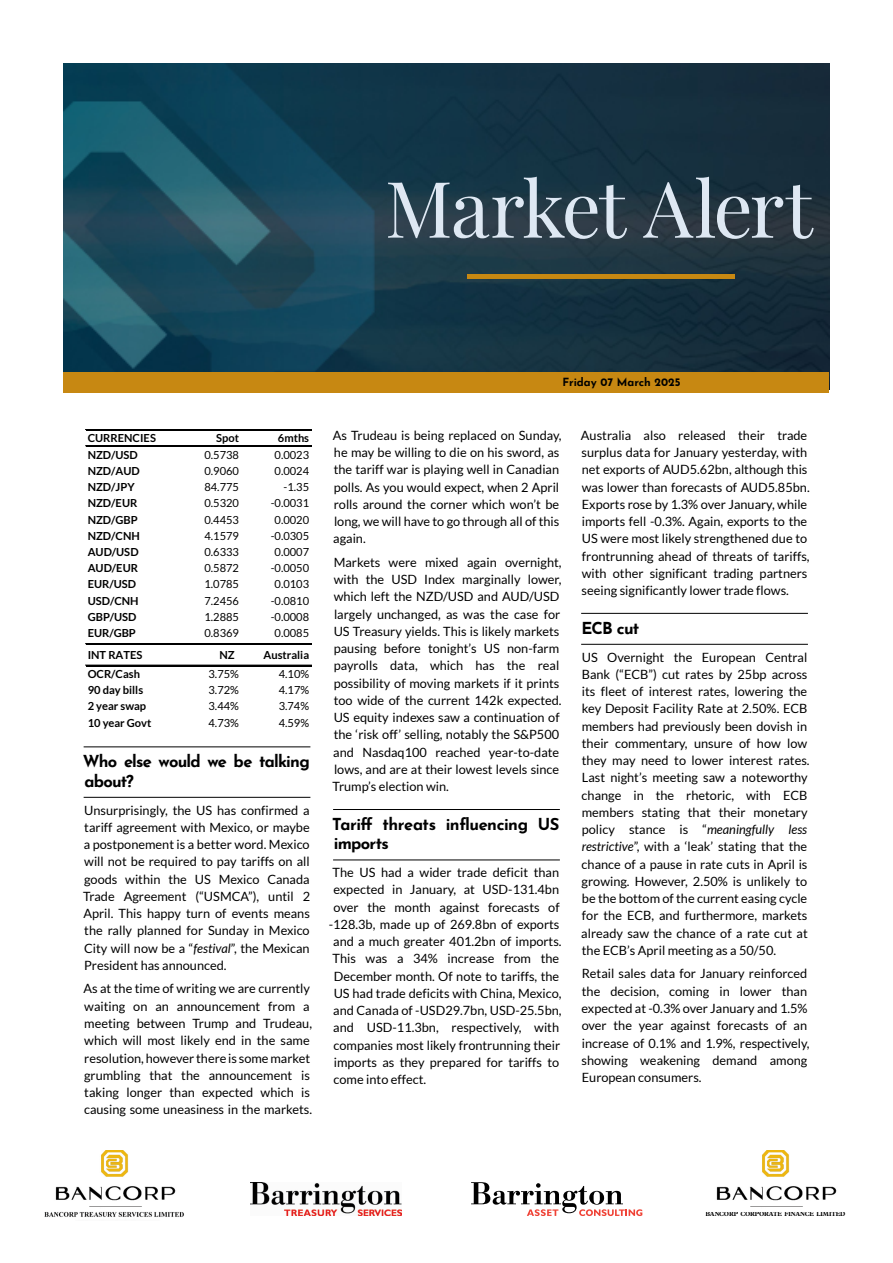
<style>
.page{position:relative;width:893px;height:1263px;background:#fff}
.page>*{position:absolute;margin:0;border:0;box-sizing:border-box;transform-origin:0 0}
.t1{font:78px "Playfair Display";letter-spacing:-.03em;color:#dee8f3}
.t2{font:700 16.5px/19.5px "Josefin Sans";letter-spacing:-.04em;color:#000}
.t3{font:12.75px/17.2px "Lato";color:#000}
.t4{font:700 11.25px "Josefin Sans";color:#000}
.t5{font:11.1px "Lato";color:#000}
.t6{font:700 11.1px "Lato";color:#000}
.t7{font:700 6.45px "Plantin Std";letter-spacing:-.01em;color:#000;scale:.93 1}
.s1{font-style:italic}
</style>
<div class="page">
<hr style="left:84px;top:746px;width:226px;height:1px;background:#000">
<hr style="left:84px;top:797px;width:226px;height:1px;background:#000">
<hr style="left:86px;top:429px;width:225px;height:2px;background:#000">
<hr style="left:86px;top:445px;width:225px;height:1px;background:#000">
<hr style="left:86px;top:446px;width:225px;height:1px;background:#000">
<hr style="left:86px;top:643px;width:225px;height:1px;background:#000">
<hr style="left:86px;top:644px;width:225px;height:1px;background:#000">
<hr style="left:86px;top:665px;width:225px;height:1px;background:#000">
<hr style="left:333px;top:809px;width:227px;height:1px;background:#000">
<hr style="left:333px;top:860px;width:227px;height:1px;background:#000">
<hr style="left:581px;top:613px;width:227px;height:1px;background:#000">
<hr style="left:581px;top:644px;width:227px;height:1px;background:#000">
<img style="left:44px;top:1150px;width:140px;height:67px">
<img style="left:251px;top:1182px;width:151px;height:33px">
<img style="left:716px;top:1150px;width:121px;height:57px">
<img style="left:64px;top:64px;width:765px;height:308px">
<div style="left:64px;top:372px;width:765px;height:21px;background:#c78812"></div>
<hr style="left:467px;top:275px;width:268px;height:4px;background:#c78812">
<svg style="left:471px;top:1182px;width:171px;height:34px"></svg>
<h1 class="t1" style="left:385px;top:148px;width:429px">Market Alert</h1>
<p class="t6" style="left:88px;top:432px;width:70px">CURRENCIES</p>
<p class="t6" style="left:216px;top:432px;width:24px">Spot</p>
<p class="t6" style="left:278px;top:432px;width:33px">6mths</p>
<p class="t6" style="left:88px;top:448px;width:52px">NZD/USD</p>
<p class="t5" style="left:204px;top:448px;width:36px">0.5738</p>
<p class="t5" style="left:275px;top:448px;width:36px">0.0023</p>
<p class="t6" style="left:88px;top:464px;width:54px">NZD/AUD</p>
<p class="t5" style="left:204px;top:465px;width:36px">0.9060</p>
<p class="t5" style="left:275px;top:465px;width:36px">0.0024</p>
<p class="t6" style="left:88px;top:481px;width:48px">NZD/JPY</p>
<p class="t5" style="left:204px;top:481px;width:36px">84.775</p>
<p class="t5" style="left:284px;top:481px;width:27px">-1.35</p>
<p class="t6" style="left:88px;top:497px;width:51px">NZD/EUR</p>
<p class="t5" style="left:204px;top:497px;width:36px">0.5320</p>
<p class="t5" style="left:271px;top:497px;width:40px">-0.0031</p>
<p class="t6" style="left:88px;top:513px;width:52px">NZD/GBP</p>
<p class="t5" style="left:204px;top:513px;width:36px">0.4453</p>
<p class="t5" style="left:275px;top:513px;width:36px">0.0020</p>
<p class="t6" style="left:88px;top:529px;width:54px">NZD/CNH</p>
<p class="t5" style="left:204px;top:529px;width:36px">4.1579</p>
<p class="t5" style="left:271px;top:529px;width:40px">-0.0305</p>
<p class="t6" style="left:88px;top:545px;width:52px">AUD/USD</p>
<p class="t5" style="left:204px;top:546px;width:36px">0.6333</p>
<p class="t5" style="left:275px;top:546px;width:36px">0.0007</p>
<p class="t6" style="left:88px;top:562px;width:52px">AUD/EUR</p>
<p class="t5" style="left:204px;top:562px;width:36px">0.5872</p>
<p class="t5" style="left:271px;top:562px;width:40px">-0.0050</p>
<p class="t6" style="left:88px;top:578px;width:50px">EUR/USD</p>
<p class="t5" style="left:204px;top:578px;width:36px">1.0785</p>
<p class="t5" style="left:275px;top:578px;width:36px">0.0103</p>
<p class="t6" style="left:88px;top:594px;width:52px">USD/CNH</p>
<p class="t5" style="left:204px;top:594px;width:36px">7.2456</p>
<p class="t5" style="left:271px;top:594px;width:40px">-0.0810</p>
<p class="t6" style="left:88px;top:610px;width:50px">GBP/USD</p>
<p class="t5" style="left:204px;top:611px;width:36px">1.2885</p>
<p class="t5" style="left:271px;top:611px;width:40px">-0.0008</p>
<p class="t6" style="left:88px;top:627px;width:50px">EUR/GBP</p>
<p class="t5" style="left:204px;top:627px;width:36px">0.8369</p>
<p class="t5" style="left:275px;top:627px;width:36px">0.0085</p>
<p class="t6" style="left:88px;top:649px;width:56px">INT RATES</p>
<p class="t6" style="left:219px;top:649px;width:17px">NZ</p>
<p class="t6" style="left:264px;top:649px;width:47px">Australia</p>
<p class="t6" style="left:88px;top:668px;width:54px">OCR/Cash</p>
<p class="t5" style="left:209px;top:668px;width:32px">3.75%</p>
<p class="t5" style="left:279px;top:668px;width:32px">4.10%</p>
<p class="t6" style="left:88px;top:684px;width:57px">90 day bills</p>
<p class="t5" style="left:209px;top:684px;width:32px">3.72%</p>
<p class="t5" style="left:279px;top:684px;width:32px">4.17%</p>
<p class="t6" style="left:88px;top:700px;width:60px">2 year swap</p>
<p class="t5" style="left:209px;top:700px;width:32px">3.44%</p>
<p class="t5" style="left:279px;top:700px;width:32px">3.74%</p>
<p class="t6" style="left:88px;top:716px;width:65px">10 year Govt</p>
<p class="t5" style="left:209px;top:716px;width:32px">4.73%</p>
<p class="t5" style="left:279px;top:716px;width:32px">4.59%</p>
<p class="t2" style="left:83px;top:749px;width:229px">Who else would we be talking about?</p>
<p class="t3" style="left:83px;top:801px;width:229px;text-align:justify">Unsurprisingly, the US has confirmed a tariff agreement with Mexico, or maybe a postponement is a better word. Mexico will not be required to pay tariffs on all goods within the US Mexico Canada Trade Agreement (“USMCA”), until 2<br>April. This happy turn of events means the rally planned for Sunday in Mexico City will now be a “<span class="s1">festival</span>”, the Mexican President has announced.</p>
<p class="t3" style="left:83px;top:980px;width:230px">As at the time of writing we are currently waiting on an announcement from a meeting between Trump and Trudeau, which will most likely end in the same resolution, however there is some market grumbling that the announcement is taking longer than expected which is causing some uneasiness in the markets.</p>
<p class="t4" style="left:562px;top:372px;width:120px">Friday 07 March 2025</p>
<p class="t3" style="left:333px;top:426px;width:230px">As Trudeau is being replaced on Sunday, he may be willing to die on his sword, as the tariff war is playing well in Canadian polls. As you would expect, when 2 April rolls around the corner which won’t be long, we will have to go through all of this again.</p>
<p class="t3" style="left:333px;top:554px;width:231px">Markets were mixed again overnight, with the USD Index marginally lower, which left the NZD/USD and AUD/USD largely unchanged, as was the case for US Treasury yields. This is likely markets pausing before tonight’s US non-farm payrolls data, which has the real possibility of moving markets if it prints too wide of the current 142k expected.<br>US equity indexes saw a continuation of the ‘risk off’ selling, notably the S&amp;P500 and Nasdaq100 reached year-to-date lows, and are at their lowest levels since Trump’s election win.</p>
<p class="t2" style="left:332px;top:812px;width:229px">Tariff threats influencing US imports</p>
<p class="t3" style="left:333px;top:864px;width:228px">The US had a wider trade deficit than</p>
<p class="t3" style="left:334px;top:881px;width:227px">expected in January, at USD-131.4bn</p>
<p class="t3" style="left:334px;top:898px;width:228px">over the month against forecasts of</p>
<p class="t3" style="left:329px;top:916px;width:232px">-128.3b, made up of 269.8bn of exports</p>
<p class="t3" style="left:333px;top:933px;width:230px">and a much greater 401.2bn of imports.</p>
<p class="t3" style="left:333px;top:950px;width:228px">This was a 34% increase from the</p>
<p class="t3" style="left:334px;top:967px;width:227px">December month. Of note to tariffs, the</p>
<p class="t3" style="left:334px;top:985px;width:229px">US had trade deficits with China, Mexico,</p>
<p class="t3" style="left:333px;top:1002px;width:230px">and Canada of -USD29.7bn, USD-25.5bn,</p>
<p class="t3" style="left:333px;top:1019px;width:227px">and USD-11.3bn, respectively, with</p>
<p class="t3" style="left:334px;top:1036px;width:228px">companies most likely frontrunning their</p>
<p class="t3" style="left:334px;top:1054px;width:227px">imports as they prepared for tariffs to</p>
<p class="t3" style="left:334px;top:1071px;width:94px">come into effect.</p>
<p class="t3" style="left:581px;top:426px;width:230px">Australia also released their trade surplus data for January yesterday, with net exports of AUD5.62bn, although this was lower than forecasts of AUD5.85bn.<br>Exports rose by 1.3% over January, while imports fell -0.3%. Again, exports to the US were most likely strengthened due to frontrunning ahead of threats of tariffs, with other significant trading partners seeing significantly lower trade flows.</p>
<p class="t2" style="left:581px;top:616px;width:59px">ECB cut</p>
<p class="t3" style="left:581px;top:648px;width:230px">US Overnight the European Central Bank (“ECB”) cut rates by 25bp across its fleet of interest rates, lowering the key Deposit Facility Rate at 2.50%. ECB members had previously been dovish in their commentary, unsure of how low they may need to lower interest rates.<br>Last night’s meeting saw a noteworthy change in the rhetoric, with ECB members stating that their monetary policy stance is “<span class="s1">meaningfully less restrictive</span>”, with a ‘leak’ stating that the chance of a pause in rate cuts in April is growing. However, 2.50% is unlikely to be the bottom of the current easing cycle for the ECB, and furthermore, markets already saw the chance of a rate cut at the ECB’s April meeting as a 50/50.</p>
<p class="t3" style="left:581px;top:965px;width:230px">Retail sales data for January reinforced the decision, coming in lower than expected at -0.3% over January and 1.5% over the year against forecasts of an increase of 0.1% and 1.9%, respectively, showing weakening demand among European consumers.</p>
<p class="t7" style="left:705px;top:1210px;width:152px">BANCORP CORPORATE FINANCE LIMITED</p>
</div>
